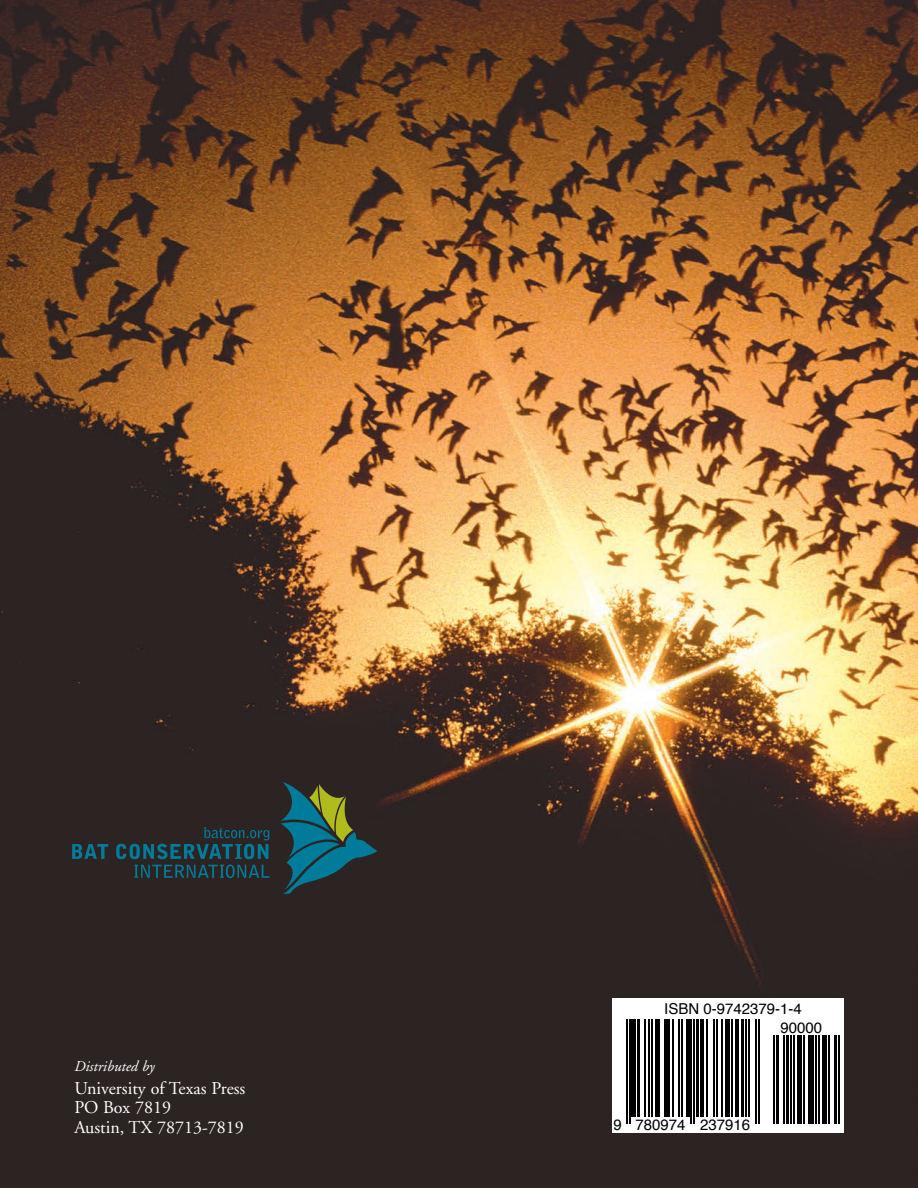
<style>
.page{position:relative;width:918px;height:1188px;background:#fff}
.page>*{position:absolute;margin:0;border:0;box-sizing:border-box;transform-origin:0 0}
.t1{font:18px/19.5px "Adobe Garamond";color:#fff}
.t2{font:15px "Helvetica";color:#000}
.t3{font:italic 15px "Adobe Garamond";color:#fff}
</style>
<div class="page">
<img style="left:0;top:0;width:918px;height:1188px">
<svg style="left:281px;top:782px;width:96px;height:112px;background:#284e4b"></svg>
<svg style="left:72px;top:844px;width:36px;height:15px"></svg>
<svg style="left:116px;top:827px;width:154px;height:51px;background:#203940"></svg>
<div style="left:612px;top:998px;width:232px;height:135px;background:#fff"></div>
<hr style="left:626px;top:1020px;width:1px;height:104px;background:#000">
<hr style="left:629px;top:1020px;width:1px;height:104px;background:#000">
<hr style="left:632px;top:1020px;width:1px;height:97px;background:#000">
<hr style="left:633px;top:1020px;width:1px;height:97px;background:#000">
<hr style="left:634px;top:1020px;width:2px;height:97px;background:#000">
<hr style="left:637px;top:1020px;width:2px;height:97px;background:#000">
<hr style="left:639px;top:1020px;width:1px;height:97px;background:#000">
<hr style="left:644px;top:1020px;width:2px;height:97px;background:#000">
<hr style="left:649px;top:1020px;width:1px;height:97px;background:#000">
<hr style="left:651px;top:1020px;width:2px;height:97px;background:#000">
<hr style="left:656px;top:1020px;width:1px;height:97px;background:#000">
<hr style="left:657px;top:1020px;width:1px;height:97px;background:#000">
<hr style="left:658px;top:1020px;width:2px;height:97px;background:#000">
<hr style="left:664px;top:1020px;width:1px;height:97px;background:#000">
<hr style="left:667px;top:1020px;width:1px;height:97px;background:#000">
<hr style="left:668px;top:1020px;width:2px;height:97px;background:#000">
<hr style="left:672px;top:1020px;width:2px;height:97px;background:#000">
<hr style="left:678px;top:1020px;width:1px;height:97px;background:#000">
<hr style="left:681px;top:1020px;width:1px;height:97px;background:#000">
<hr style="left:686px;top:1020px;width:2px;height:97px;background:#000">
<hr style="left:688px;top:1020px;width:1px;height:97px;background:#000">
<hr style="left:691px;top:1020px;width:1px;height:104px;background:#000">
<hr style="left:693px;top:1020px;width:2px;height:104px;background:#000">
<hr style="left:696px;top:1020px;width:2px;height:97px;background:#000">
<hr style="left:698px;top:1020px;width:1px;height:97px;background:#000">
<hr style="left:700px;top:1020px;width:2px;height:97px;background:#000">
<hr style="left:702px;top:1020px;width:1px;height:97px;background:#000">
<hr style="left:706px;top:1020px;width:1px;height:97px;background:#000">
<hr style="left:713px;top:1020px;width:2px;height:97px;background:#000">
<hr style="left:716px;top:1020px;width:1px;height:97px;background:#000">
<hr style="left:722px;top:1020px;width:1px;height:97px;background:#000">
<hr style="left:726px;top:1020px;width:1px;height:97px;background:#000">
<hr style="left:727px;top:1020px;width:2px;height:97px;background:#000">
<hr style="left:729px;top:1020px;width:1px;height:97px;background:#000">
<hr style="left:731px;top:1020px;width:2px;height:97px;background:#000">
<hr style="left:736px;top:1020px;width:1px;height:97px;background:#000">
<hr style="left:737px;top:1020px;width:1px;height:97px;background:#000">
<hr style="left:741px;top:1020px;width:2px;height:97px;background:#000">
<hr style="left:743px;top:1020px;width:1px;height:97px;background:#000">
<hr style="left:745px;top:1020px;width:2px;height:97px;background:#000">
<hr style="left:748px;top:1020px;width:2px;height:97px;background:#000">
<hr style="left:755px;top:1020px;width:2px;height:104px;background:#000">
<hr style="left:758px;top:1020px;width:1px;height:104px;background:#000">
<hr style="left:773px;top:1036px;width:2px;height:88px;background:#000">
<hr style="left:776px;top:1036px;width:2px;height:88px;background:#000">
<hr style="left:778px;top:1036px;width:1px;height:88px;background:#000">
<hr style="left:783px;top:1036px;width:2px;height:88px;background:#000">
<hr style="left:786px;top:1036px;width:2px;height:88px;background:#000">
<hr style="left:788px;top:1036px;width:1px;height:88px;background:#000">
<hr style="left:790px;top:1036px;width:2px;height:88px;background:#000">
<hr style="left:793px;top:1036px;width:2px;height:88px;background:#000">
<hr style="left:797px;top:1036px;width:2px;height:88px;background:#000">
<hr style="left:799px;top:1036px;width:1px;height:88px;background:#000">
<hr style="left:800px;top:1036px;width:2px;height:88px;background:#000">
<hr style="left:803px;top:1036px;width:1px;height:88px;background:#000">
<hr style="left:809px;top:1036px;width:1px;height:88px;background:#000">
<hr style="left:810px;top:1036px;width:1px;height:88px;background:#000">
<hr style="left:813px;top:1036px;width:1px;height:88px;background:#000">
<hr style="left:816px;top:1036px;width:1px;height:88px;background:#000">
<hr style="left:818px;top:1036px;width:2px;height:88px;background:#000">
<hr style="left:823px;top:1036px;width:1px;height:88px;background:#000">
<hr style="left:824px;top:1036px;width:1px;height:88px;background:#000">
<hr style="left:825px;top:1036px;width:2px;height:88px;background:#000">
<hr style="left:828px;top:1036px;width:2px;height:88px;background:#000">
<hr style="left:834px;top:1036px;width:1px;height:88px;background:#000">
<hr style="left:835px;top:1036px;width:2px;height:88px;background:#000">
<hr style="left:838px;top:1036px;width:1px;height:88px;background:#000">
<p class="t3" style="left:74px;top:1061px;width:82px">Distributed by</p>
<p class="t1" style="left:74px;top:1080px;width:173px">University of Texas Press<br>PO Box 7819<br>Austin, TX 78713-7819</p>
<p class="t2" style="left:664px;top:1003px;width:139px">ISBN 0-9742379-1-4</p>
<p class="t2" style="left:781px;top:1022px;width:43px">90000</p>
<p class="t2" style="left:614px;top:1118px;width:138px">9 780974 237916</p>
</div>
